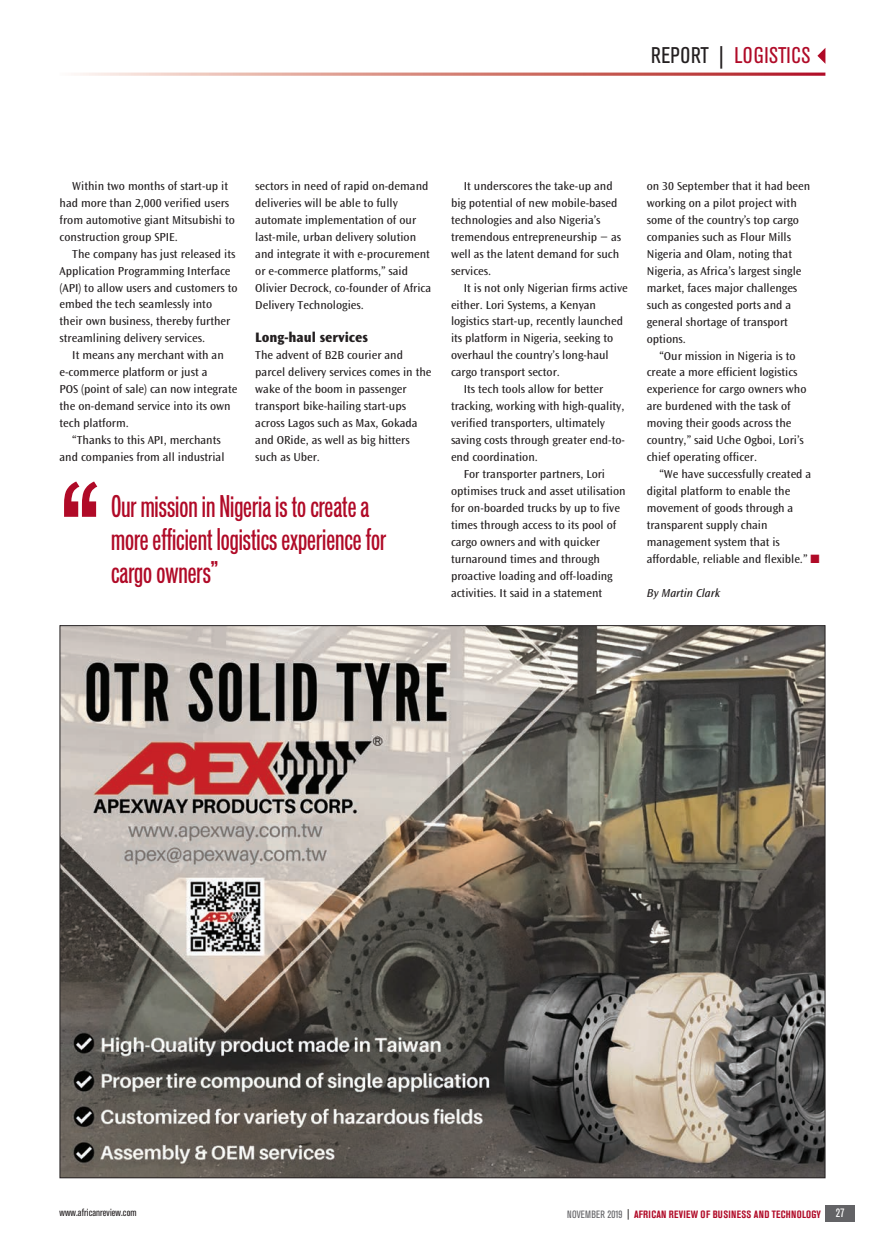
<style>
.page{position:relative;width:885px;height:1242px;background:#fff}
.page>*{position:absolute;margin:0;border:0;box-sizing:border-box;transform-origin:0 0}
.t1{font:500 extra-condensed 28.5px/33px "Vonnes";color:#b00a27}
.t2{font:condensed 22.5px "Akzidenz Grotesk BE";letter-spacing:.02em;color:#b00a27}
.t3{font:800 14.25px "Ocean Sans";color:#231f20}
.t4{font:12px/17px "Ocean Sans";color:#231f20}
.t5{font:italic 12px "Ocean Sans";letter-spacing:-.005em;color:#231f20}
.t6{font:700 condensed 10.5px "Akzidenz Grotesk BE";letter-spacing:.03em;color:#b00a27}
.t7{font:condensed 10.5px "Akzidenz Grotesk BE";letter-spacing:.005em;color:#231f20}
.s1{color:#231f20}
.s2{color:#b00a27}
.s3{font-weight:400;color:#636366}
.s4{font-weight:400;color:#231f20}
.s5{font-weight:400;font-size:12px;color:#fff}
</style>
<div class="page">
<img style="left:62px;top:627px;width:761px;height:549px">
<div style="left:825px;top:1205px;width:29px;height:16px;background:#636366"></div>
<svg style="left:817px;top:48px;width:8px;height:16px"></svg>
<svg style="left:74px;top:73px;width:751px;height:3px;background:#d88c87"></svg>
<svg style="left:64px;top:481px;width:33px;height:36px"></svg>
<h2 class="t2" style="left:651px;top:47px;width:161px"><span class="s1">REPORT |</span> LOGISTICS</h2>
<p class="t4" style="left:60px;top:178px;width:177px;text-indent:13px">Within two months of start-up it had more than 2,000 verified users from automotive giant Mitsubishi to construction group SPIE.</p>
<p class="t4" style="left:60px;top:246px;width:179px;text-indent:13px">The company has just released its Application Programming Interface (API) to allow users and customers to embed the tech seamlessly into their own business, thereby further streamlining delivery services.</p>
<p class="t4" style="left:60px;top:348px;width:179px;text-indent:13px">It means any merchant with an e-commerce platform or just a<br>POS (point of sale) can now integrate the on-demand service into its own tech platform.</p>
<p class="t4" style="left:60px;top:432px;width:166px;text-indent:13px">“Thanks to this API, merchants and companies from all industrial</p>
<p class="t4" style="left:255px;top:178px;width:177px">sectors in need of rapid on-demand deliveries will be able to fully automate implementation of our last-mile, urban delivery solution and integrate it with e-procurement or e-commerce platforms,” said Olivier Decrock, co-founder of Africa Delivery Technologies.</p>
<p class="t3" style="left:255px;top:332px;width:114px">Long-haul services</p>
<p class="t4" style="left:255px;top:347px;width:178px">The advent of B2B courier and parcel delivery services comes in the wake of the boom in passenger transport bike-hailing start-ups across Lagos such as Max, Gokada and ORide, as well as big hitters such as Uber.</p>
<h1 class="t1" style="left:111px;top:491px;width:277px">Our mission in Nigeria is to create a more efficient logistics experience for cargo owners”</h1>
<p class="t4" style="left:451px;top:178px;width:172px;text-indent:13px">It underscores the take-up and big potential of new mobile-based technologies and also Nigeria’s tremendous entrepreneurship − as well as the latent demand for such services.</p>
<p class="t4" style="left:463px;top:280px;width:165px">It is not only Nigerian firms active</p>
<p class="t4" style="left:451px;top:297px;width:146px">either. Lori Systems, a Kenyan</p>
<p class="t4" style="left:451px;top:314px;width:173px">logistics start-up, recently launched</p>
<p class="t4" style="left:451px;top:331px;width:164px">its platform in Nigeria, seeking to</p>
<p class="t4" style="left:451px;top:348px;width:159px">overhaul the country’s long-haul</p>
<p class="t4" style="left:451px;top:365px;width:110px">cargo transport sector.</p>
<p class="t4" style="left:463px;top:382px;width:141px">Its tech tools allow for better</p>
<p class="t4" style="left:451px;top:398px;width:175px">tracking, working with high-quality,</p>
<p class="t4" style="left:451px;top:415px;width:155px">verified transporters, ultimately</p>
<p class="t4" style="left:451px;top:432px;width:175px">saving costs through greater end-to-</p>
<p class="t4" style="left:451px;top:449px;width:88px">end coordination.</p>
<p class="t4" style="left:463px;top:466px;width:143px">For transporter partners, Lori</p>
<p class="t4" style="left:451px;top:483px;width:176px">optimises truck and asset utilisation</p>
<p class="t4" style="left:451px;top:500px;width:170px">for on-boarded trucks by up to five</p>
<p class="t4" style="left:451px;top:517px;width:167px">times through access to its pool of</p>
<p class="t4" style="left:451px;top:534px;width:151px">cargo owners and with quicker</p>
<p class="t4" style="left:451px;top:551px;width:150px">turnaround times and through</p>
<p class="t4" style="left:451px;top:568px;width:163px">proactive loading and off-loading</p>
<p class="t4" style="left:451px;top:585px;width:153px">activities. It said in a statement</p>
<p class="t4" style="left:646px;top:178px;width:165px">on 30 September that it had been working on a pilot project with some of the country’s top cargo companies such as Flour Mills<br>Nigeria and Olam, noting that<br>Nigeria, as Africa’s largest single market, faces major challenges such as congested ports and a general shortage of transport options.</p>
<p class="t4" style="left:646px;top:348px;width:161px;text-indent:13px">“Our mission in Nigeria is to create a more efficient logistics experience for cargo owners who are burdened with the task of moving their goods across the country,” said Uche Ogboi, Lori’s chief operating officer.</p>
<p class="t4" style="left:646px;top:466px;width:174px;text-indent:13px">“We have successfully created a digital platform to enable the movement of goods through a transparent supply chain management system that is affordable, reliable and flexible.” <span class="s2">■</span></p>
<p class="t5" style="left:646px;top:588px;width:75px">By Martin Clark</p>
<p class="t7" style="left:60px;top:1208px;width:78px">www.africanreview.com</p>
<p class="t6" style="left:567px;top:1210px;width:279px"><span class="s3">NOVEMBER 2019</span> <span class="s4">|</span> AFRICAN REVIEW OF BUSINESS AND TECHNOLOGY <span class="s5">27</span></p>
</div>
